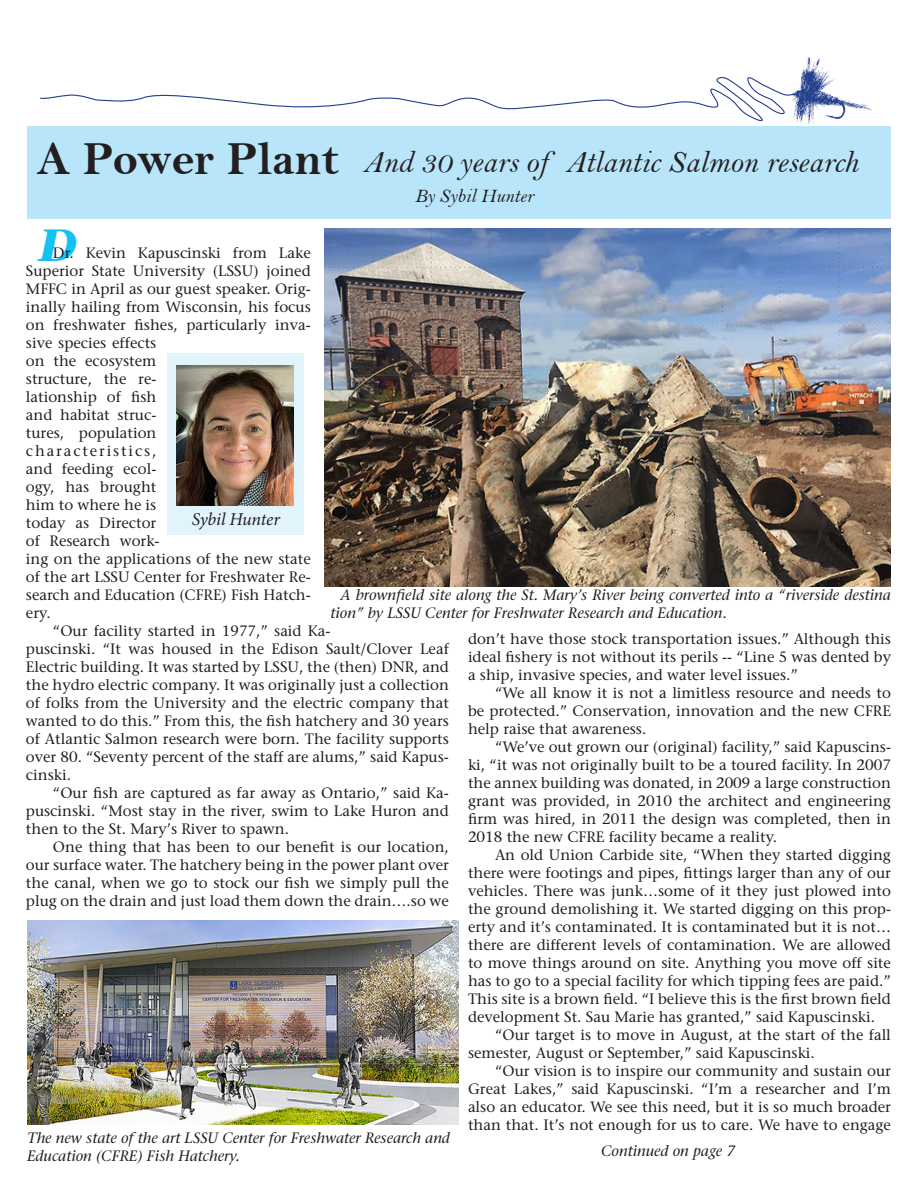
<style>
.page{position:relative;width:918px;height:1188px;background:#fff}
.page>*{position:absolute;margin:0;border:0;box-sizing:border-box;transform-origin:0 0}
.t1{font:48px "Bell MT Bold";color:#231f20}
.t2{font:italic 700 45px "Stone Serif";color:#15c0f2}
.t3{font:31.5px "Bell MT Italic";color:#231f20}
.t4{font:19.5px "Bell MT Italic";color:#231f20}
.t5{font:italic 18px "Minion Pro";letter-spacing:-.01em;color:#231f20}
.t6{font:15px/18px "Stone Serif";color:#231f20;text-align:justify}
.t7{font:italic 15px/18px "Stone Serif";color:#231f20}
.s1{font-style:normal}
</style>
<div class="page">
<div style="left:27px;top:126px;width:864px;height:92px;background:#b9e5fa"></div>
<img style="left:796px;top:57px;width:75px;height:67px">
<svg style="left:40px;top:77px;width:756px;height:45px"></svg>
<img style="left:324px;top:228px;width:567px;height:358px">
<div style="left:167px;top:353px;width:137px;height:182px;background:#e1f4fc"></div>
<img style="left:176px;top:365px;width:118px;height:141px">
<img style="left:27px;top:920px;width:432px;height:205px">
<p class="t1" style="left:37px;top:130px;width:304px">A Power Plant</p>
<p class="t3" style="left:363px;top:144px;width:497px">And 30 years of Atlantic Salmon research</p>
<p class="t4" style="left:415px;top:184px;width:120px">By Sybil Hunter</p>
<p class="t2" style="left:39px;top:217px;width:39px">D</p>
<p class="t6" style="left:26px;top:244px;width:286px;text-align:left;text-indent:27px">Dr. Kevin Kapuscinski from Lake<br>Superior State University (LSSU) joined<br>MFFC in April as our guest speaker. Orig&shy;inally hailing from Wisconsin, his focus on freshwater fishes, particularly inva&shy;sive species effects<br>on the ecosystem<br>structure, the re-<br>lationship of fish<br>and habitat struc-<br>tures, population<br>characteristics,<br>and feeding ecol-<br>ogy, has brought<br>him to where he is<br>today as Director<br>of Research work-<br>ing on the applications of the new state of the art LSSU Center for Freshwater Re&shy;search and Education (CFRE) Fish Hatch&shy;ery.</p>
<p class="t6" style="left:26px;top:622px;width:425px;text-align:left;text-indent:27px">“Our facility started in 1977,” said Ka-<br>puscinski. “It was housed in the Edison Sault/Clover Leaf Electric building. It was started by LSSU, the (then) DNR, and the hydro electric company. It was originally just a collection of folks from the University and the electric company that wanted to do this.” From this, the fish hatchery and 30 years of Atlantic Salmon research were born. The facility supports over 80. “Seventy percent of the staff are alums,” said Kapus&shy;cinski.</p>
<p class="t6" style="left:26px;top:784px;width:425px;text-indent:27px">“Our fish are captured as far away as Ontario,” said Ka&shy;puscinski. “Most stay in the river, swim to Lake Huron and then to the St. Mary’s River to spawn.</p>
<p class="t6" style="left:26px;top:838px;width:425px;text-indent:27px">One thing that has been to our benefit is our location, our surface water. The hatchery being in the power plant over the canal, when we go to stock our fish we simply pull the plug on the drain and just load them down the drain….so we</p>
<p class="t5" style="left:192px;top:507px;width:90px">Sybil Hunter</p>
<p class="t7" style="left:330px;top:585px;width:562px;text-indent:10px">A brownfield site along the St. Mary’s River being converted into a “riverside destina tion” by LSSU Center for Freshwater Research and Education<span class="s1">.</span></p>
<p class="t6" style="left:468px;top:630px;width:425px">don’t have those stock transportation issues.” Although this ideal fishery is not without its perils -- “Line 5 was dented by a ship, invasive species, and water level issues.”</p>
<p class="t6" style="left:468px;top:684px;width:425px;text-indent:27px">“We all know it is not a limitless resource and needs to be protected.” Conservation, innovation and the new CFRE help raise that awareness.</p>
<p class="t6" style="left:468px;top:738px;width:425px;text-indent:27px">“We’ve out grown our (original) facility,” said Kapuscins&shy;ki, “it was not originally built to be a toured facility. In 2007 the annex building was donated, in 2009 a large construction grant was provided, in 2010 the architect and engineering firm was hired, in 2011 the design was completed, then in 2018 the new CFRE facility became a reality.</p>
<p class="t6" style="left:468px;top:846px;width:425px;text-indent:27px">An old Union Carbide site, “When they started digging there were footings and pipes, fittings larger than any of our vehicles. There was junk…some of it they just plowed into the ground demolishing it. We started digging on this prop&shy;erty and it’s contaminated. It is contaminated but it is not… there are different levels of contamination. We are allowed to move things around on site. Anything you move off site has to go to a special facility for which tipping fees are paid.” This site is a brown field. “I believe this is the first brown field development St. Sau Marie has granted,” said Kapuscinski.</p>
<p class="t6" style="left:468px;top:1026px;width:424px;text-indent:27px">“Our target is to move in August, at the start of the fall semester, August or September,” said Kapuscinski.</p>
<p class="t6" style="left:468px;top:1062px;width:425px;text-indent:27px">“Our vision is to inspire our community and sustain our Great Lakes,” said Kapuscinski. “I’m a researcher and I’m also an educator. We see this need, but it is so much broader than that. It’s not enough for us to care. We have to engage</p>
<p class="t7" style="left:27px;top:1129px;width:425px">The new state of the art LSSU Center for Freshwater Research and<br>Education (CFRE) Fish Hatchery.</p>
<p class="t7" style="left:601px;top:1142px;width:136px">Continued on page 7</p>
</div>
